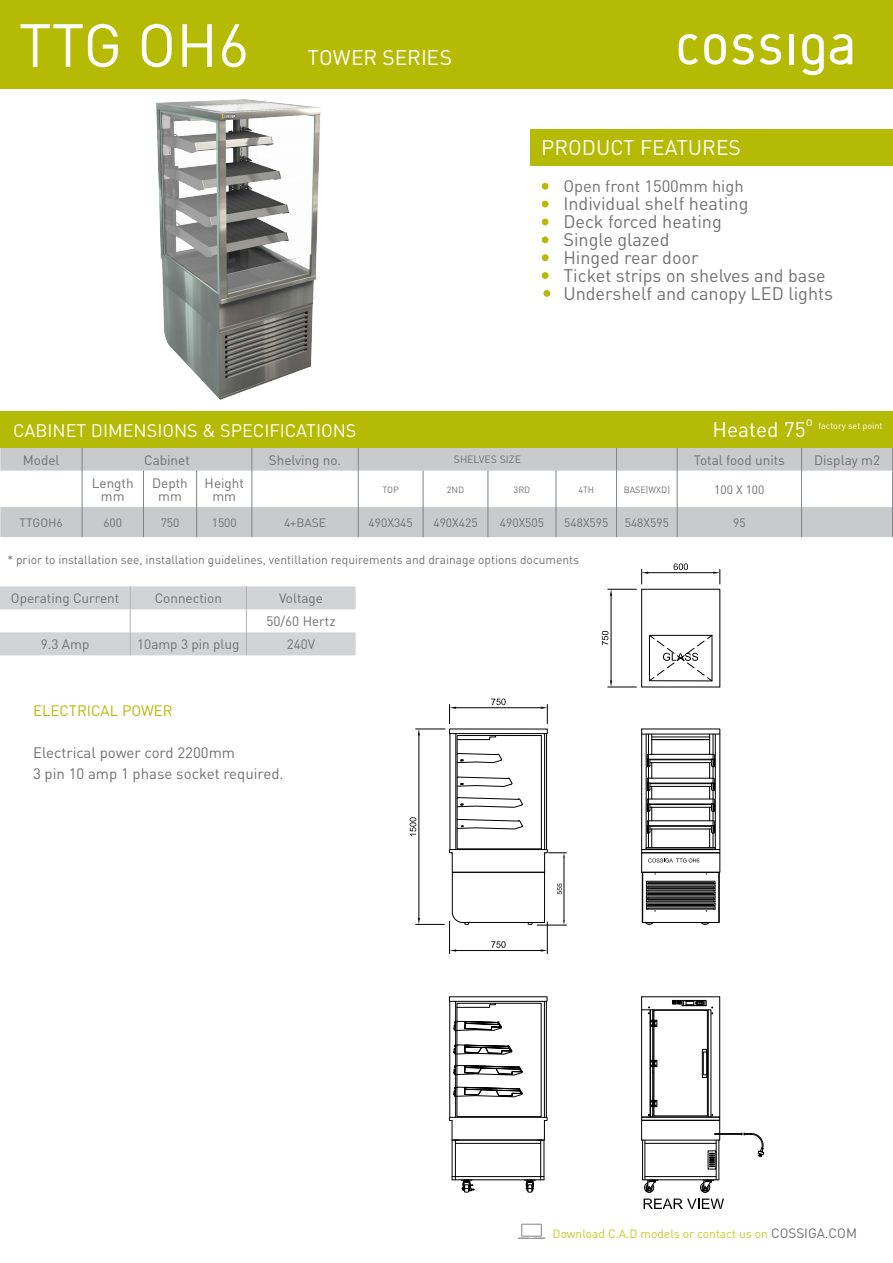
<style>
.page{position:relative;width:893px;height:1263px;background:#fff}
.page>*{position:absolute;margin:0;border:0;box-sizing:border-box;transform-origin:0 0}
.t1{font:60px "DIN";color:#fff}
.t2{font:21px "DINOT";color:#fff}
.t3{font:21px "DIN";color:#fff}
.t4{font:18px/18px "DIN";color:#717073}
.t5{font:18px "DINOT";color:#fff}
.t6{font:16.5px "DIN";color:#717073}
.t7{font:15px/21px "DIN";color:#717073}
.t8{font:15px "DIN";color:#b5ba05}
.t9{font:13.5px/13.5px "DIN";color:#717073;text-align:center}
.t10{font:12px "DIN";color:#717073}
.t11{font:12px "DINOT";color:#c2cd23}
.t12{font:10.5px "DIN";color:#717073}
.t13{font:9px "DIN";color:#717073}
.t14{font:9px "DIN";color:#fff}
.s1{font-family:"DIN";font-size:13.5px;color:#717073}
</style>
<div class="page">
<svg style="left:0;top:448px;width:892px;height:89px;fill:#c9cacc"></svg>
<svg style="left:82px;top:447px;width:1px;height:24px"></svg>
<svg style="left:252px;top:447px;width:1px;height:24px"></svg>
<svg style="left:358px;top:447px;width:1px;height:24px"></svg>
<svg style="left:616px;top:447px;width:1px;height:24px"></svg>
<svg style="left:677px;top:447px;width:1px;height:24px"></svg>
<svg style="left:801px;top:447px;width:1px;height:24px"></svg>
<svg style="left:892px;top:448px;width:1px;height:23px"></svg>
<hr style="left:82px;top:471px;width:1px;height:36px;background:#808285">
<hr style="left:143px;top:471px;width:1px;height:36px;background:#808285">
<hr style="left:196px;top:471px;width:1px;height:36px;background:#808285">
<hr style="left:252px;top:471px;width:1px;height:36px;background:#808285">
<hr style="left:358px;top:471px;width:1px;height:36px;background:#808285">
<hr style="left:423px;top:471px;width:1px;height:36px;background:#808285">
<hr style="left:488px;top:471px;width:1px;height:36px;background:#808285">
<hr style="left:556px;top:471px;width:1px;height:36px;background:#808285">
<hr style="left:616px;top:471px;width:1px;height:36px;background:#808285">
<hr style="left:677px;top:471px;width:1px;height:36px;background:#808285">
<hr style="left:801px;top:471px;width:1px;height:36px;background:#808285">
<hr style="left:892px;top:471px;width:1px;height:36px;background:#808285">
<hr style="left:82px;top:507px;width:1px;height:30px;background:#808285">
<hr style="left:143px;top:507px;width:1px;height:30px;background:#808285">
<hr style="left:196px;top:507px;width:1px;height:30px;background:#808285">
<hr style="left:252px;top:507px;width:1px;height:30px;background:#808285">
<hr style="left:358px;top:507px;width:1px;height:30px;background:#808285">
<hr style="left:423px;top:507px;width:1px;height:30px;background:#808285">
<hr style="left:488px;top:507px;width:1px;height:30px;background:#808285">
<hr style="left:556px;top:507px;width:1px;height:30px;background:#808285">
<hr style="left:616px;top:507px;width:1px;height:30px;background:#808285">
<hr style="left:677px;top:507px;width:1px;height:30px;background:#808285">
<hr style="left:801px;top:507px;width:1px;height:30px;background:#808285">
<hr style="left:892px;top:507px;width:1px;height:30px;background:#717073">
<div style="left:0;top:0;width:893px;height:89px;background:#b5ba05"></div>
<div style="left:530px;top:129px;width:363px;height:37px;background:#b5ba05"></div>
<svg style="left:704px;top:34px;width:22px;height:31px"></svg>
<svg style="left:732px;top:34px;width:22px;height:31px"></svg>
<svg style="left:760px;top:34px;width:21px;height:31px"></svg>
<div style="left:789px;top:34px;width:5px;height:30px;background:#fff"></div>
<svg style="left:830px;top:34px;width:22px;height:31px"></svg>
<svg style="left:802px;top:34px;width:22px;height:41px"></svg>
<svg style="left:679px;top:34px;width:19px;height:31px"></svg>
<div style="left:641px;top:852px;width:79px;height:20px;border:1px solid #000"></div>
<svg style="left:648px;top:858px;width:51px;height:4px"></svg>
<svg style="left:641px;top:871px;width:80px;height:54px"></svg>
<svg style="left:602px;top:563px;width:119px;height:125px"></svg>
<hr style="left:546px;top:734px;width:1px;height:115px;background:#000">
<hr style="left:544px;top:734px;width:1px;height:115px;background:#000">
<hr style="left:450px;top:734px;width:1px;height:115px;background:#000">
<hr style="left:455px;top:734px;width:1px;height:115px;background:#000">
<div style="left:457px;top:735px;width:85px;height:114px;border:1px solid #000"></div>
<div style="left:449px;top:729px;width:99px;height:5px;border:1px solid #000"></div>
<hr style="left:419px;top:735px;width:1px;height:183px;background:#000">
<svg style="left:410px;top:817px;width:6px;height:19px"></svg>
<hr style="left:449px;top:921px;width:1px;height:33px;background:#000">
<hr style="left:547px;top:922px;width:1px;height:32px;background:#000">
<hr style="left:456px;top:950px;width:85px;height:1px;background:#000">
<svg style="left:491px;top:941px;width:15px;height:7px"></svg>
<hr style="left:456px;top:707px;width:85px;height:1px;background:#000">
<svg style="left:541px;top:704px;width:7px;height:20px"></svg>
<svg style="left:416px;top:849px;width:150px;height:77px"></svg>
<svg style="left:416px;top:698px;width:90px;height:42px"></svg>
<svg style="left:456px;top:753px;width:46px;height:10px"></svg>
<svg style="left:456px;top:776px;width:57px;height:11px"></svg>
<svg style="left:456px;top:797px;width:67px;height:11px"></svg>
<hr style="left:546px;top:1001px;width:1px;height:116px;background:#000">
<hr style="left:544px;top:1001px;width:1px;height:116px;background:#000">
<hr style="left:449px;top:1001px;width:1px;height:116px;background:#000">
<hr style="left:455px;top:1001px;width:1px;height:116px;background:#000">
<div style="left:449px;top:996px;width:98px;height:6px;border:1px solid #000"></div>
<svg style="left:456px;top:1003px;width:40px;height:5px"></svg>
<svg style="left:453px;top:1020px;width:49px;height:11px"></svg>
<svg style="left:453px;top:1065px;width:70px;height:11px"></svg>
<svg style="left:453px;top:1044px;width:60px;height:11px"></svg>
<hr style="left:642px;top:1140px;width:77px;height:1px;background:#000">
<svg style="left:643px;top:1180px;width:81px;height:29px"></svg>
<hr style="left:643px;top:1179px;width:76px;height:1px;background:#000">
<hr style="left:645px;top:1176px;width:71px;height:1px;background:#000">
<hr style="left:645px;top:1140px;width:1px;height:40px;background:#000">
<hr style="left:716px;top:1140px;width:1px;height:40px;background:#000">
<hr style="left:645px;top:1143px;width:71px;height:1px;background:#000">
<hr style="left:642px;top:1140px;width:1px;height:40px;background:#000">
<hr style="left:719px;top:1140px;width:1px;height:40px;background:#000">
<svg style="left:709px;top:1133px;width:55px;height:34px"></svg>
<svg style="left:449px;top:1116px;width:99px;height:77px"></svg>
<div style="left:641px;top:1117px;width:79px;height:4px;border:1px solid #000"></div>
<hr style="left:642px;top:996px;width:78px;height:1px;background:#000">
<hr style="left:642px;top:1117px;width:78px;height:1px;background:#000">
<hr style="left:641px;top:997px;width:1px;height:120px;background:#000">
<hr style="left:719px;top:997px;width:1px;height:120px;background:#000">
<svg style="left:641px;top:1000px;width:72px;height:118px"></svg>
<svg style="left:456px;top:819px;width:67px;height:11px"></svg>
<svg style="left:641px;top:728px;width:79px;height:122px"></svg>
<svg style="left:453px;top:1086px;width:70px;height:11px"></svg>
<div style="left:0;top:411px;width:893px;height:36px;background:#b5ba05"></div>
<div style="left:542px;top:183px;width:7px;height:7px;background:#b5ba05;border-radius:50%"></div>
<div style="left:542px;top:201px;width:7px;height:6px;background:#b5ba05;border-radius:50%"></div>
<div style="left:542px;top:219px;width:7px;height:6px;background:#b5ba05;border-radius:50%"></div>
<div style="left:542px;top:236px;width:7px;height:7px;background:#b5ba05;border-radius:50%"></div>
<div style="left:542px;top:254px;width:7px;height:7px;background:#b5ba05;border-radius:50%"></div>
<div style="left:542px;top:272px;width:7px;height:7px;background:#b5ba05;border-radius:50%"></div>
<div style="left:543px;top:290px;width:7px;height:7px;background:#b5ba05;border-radius:50%"></div>
<svg style="left:518px;top:1224px;width:27px;height:15px"></svg>
<svg style="left:0;top:586px;width:356px;height:69px"></svg>
<img style="left:156px;top:100px;width:164px;height:300px">
<h1 class="t1" style="left:19px;top:5px;width:232px">TTG OH6</h1>
<h2 class="t2" style="left:308px;top:44px;width:146px">TOWER SERIES</h2>
<h2 class="t2" style="left:541px;top:135px;width:201px">PRODUCT FEATURES</h2>
<h3 class="t6" style="left:563px;top:175px;width:182px">Open front 1500mm high</h3>
<h3 class="t4" style="left:563px;top:194px;width:271px">Individual shelf heating<br>Deck forced heating<br>Single glazed<br>Hinged rear door<br>Ticket strips on shelves and base<br>Undershelf and canopy LED lights</h3>
<h3 class="t5" style="left:13px;top:419px;width:345px">CABINET DIMENSIONS &amp; SPECIFICATIONS</h3>
<h2 class="t3" style="left:712px;top:415px;width:95px">Heated 75</h2>
<p class="t14" style="left:806px;top:420px;width:78px"><sup>o</sup> factory set point</p>
<p class="t9" style="left:23px;top:452px;width:38px">Model</p>
<p class="t9" style="left:144px;top:452px;width:47px">Cabinet</p>
<p class="t9" style="left:269px;top:452px;width:74px">Shelving no.</p>
<p class="t12" style="left:454px;top:453px;width:69px">SHELVES SIZE</p>
<p class="t9" style="left:694px;top:452px;width:93px">Total food units</p>
<p class="t9" style="left:814px;top:452px;width:67px">Display m2</p>
<p class="t9" style="left:92px;top:475px;width:43px">Length mm</p>
<p class="t9" style="left:152px;top:475px;width:37px">Depth mm</p>
<p class="t9" style="left:205px;top:475px;width:41px">Height mm</p>
<p class="t13" style="left:383px;top:483px;width:18px">TOP</p>
<p class="t13" style="left:447px;top:483px;width:19px">2ND</p>
<p class="t13" style="left:514px;top:483px;width:18px">3RD</p>
<p class="t13" style="left:578px;top:483px;width:11px">4th</p>
<p class="t13" style="left:624px;top:483px;width:48px">BASE(WxD)</p>
<p class="t10" style="left:714px;top:481px;width:52px">100 X 100</p>
<p class="t10" style="left:20px;top:515px;width:45px">TTGOH6</p>
<p class="t10" style="left:103px;top:515px;width:20px">600</p>
<p class="t10" style="left:161px;top:515px;width:20px">750</p>
<p class="t10" style="left:212px;top:515px;width:27px">1500</p>
<p class="t10" style="left:284px;top:515px;width:44px">4+BASE</p>
<p class="t10" style="left:369px;top:515px;width:46px">490x345</p>
<p class="t10" style="left:433px;top:515px;width:46px">490x425</p>
<p class="t10" style="left:500px;top:515px;width:46px">490x505</p>
<p class="t10" style="left:564px;top:515px;width:46px">548x595</p>
<p class="t10" style="left:625px;top:515px;width:46px">548x595</p>
<p class="t10" style="left:733px;top:515px;width:14px">95</p>
<p class="t10" style="left:7px;top:551px;width:573px">* prior to installation see, installation guidelines, ventillation requirements and drainage options documents</p>
<p class="t9" style="left:11px;top:591px;width:110px">Operating Current</p>
<p class="t9" style="left:155px;top:591px;width:69px">Connection</p>
<p class="t9" style="left:266px;top:587px;width:71px;line-height:23px">Voltage<br>50/60 Hertz</p>
<p class="t9" style="left:41px;top:637px;width:50px">9.3 Amp</p>
<p class="t9" style="left:137px;top:637px;width:104px">10amp 3 pin plug</p>
<p class="t9" style="left:287px;top:637px;width:30px">240V</p>
<p class="t8" style="left:33px;top:700px;width:141px">ELECTRICAL POWER</p>
<p class="t7" style="left:33px;top:741px;width:252px">Electrical power cord 2200mm<br>3 pin 10 amp 1 phase socket required.</p>
<p class="t11" style="left:553px;top:1226px;width:306px">Download C.A.D models or contact us on <span class="s1">COSSIGA.COM</span></p>
</div>
